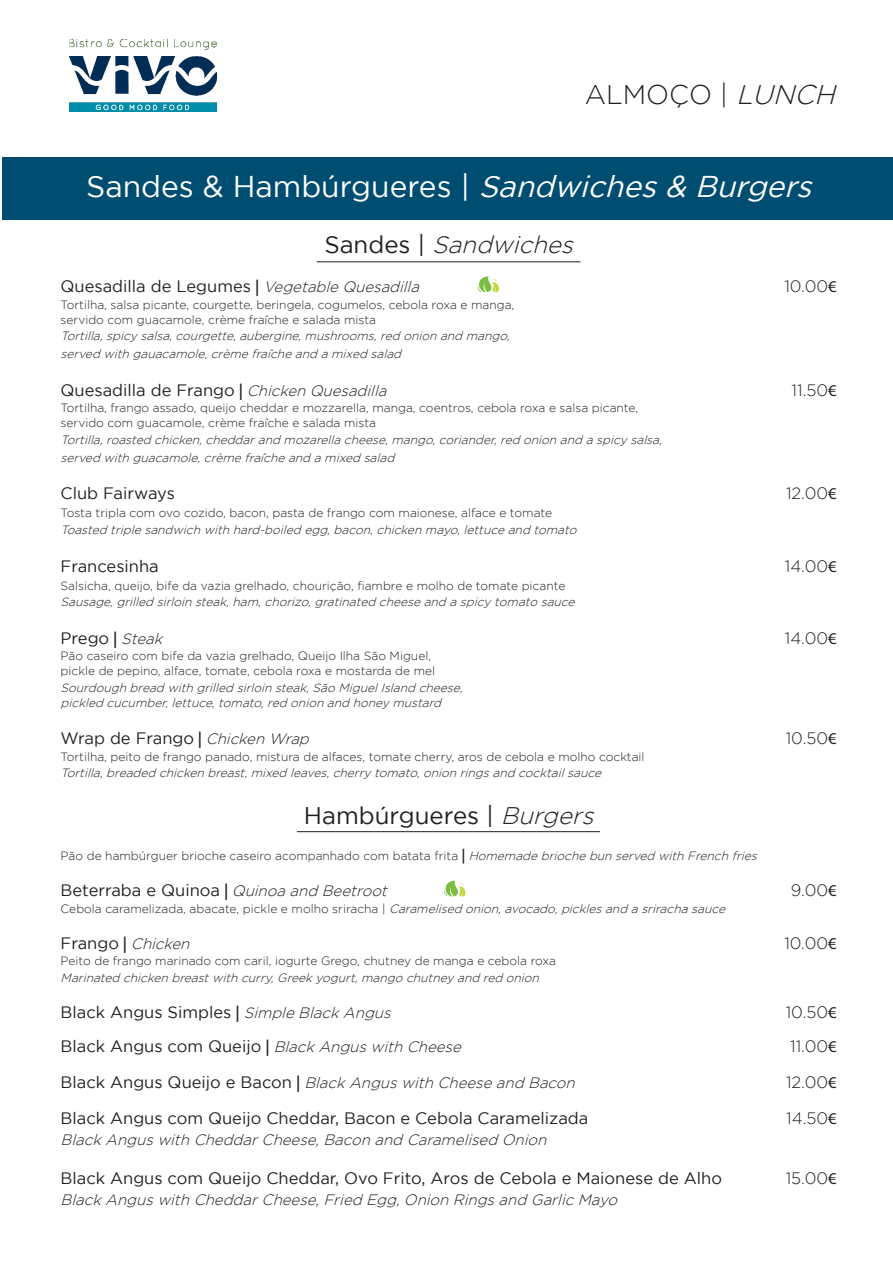
<style>
.page{position:relative;width:893px;height:1263px;background:#fff}
.page>*{position:absolute;margin:0;border:0;box-sizing:border-box;transform-origin:0 0}
.t1{font:30px "Gotham";color:#fff}
.t2{font:300 27px "Gotham";color:#231f20}
.t3{font:24px "Gotham";color:#231f20}
.t4{font:italic 300 24px "Gotham";color:#231f20}
.t5{font:16.5px "Gotham";color:#231f20}
.t6{font:300 16.5px "Gotham";color:#231f20}
.t7{font:italic 300 15px "Gotham";color:#231f20}
.t8{font:italic 300 12px "Gotham";color:#231f20}
.t9{font:300 12px "Gotham";color:#231f20}
.s1{font-style:italic}
.s2{font-weight:400;font-style:normal}
.s3{font-family:"Oregon LDO";font-weight:700}
.s4{font-weight:300;font-style:italic;font-size:15px}
.s5{font-family:"Myriad Pro";font-weight:400}
.s6{font-weight:300;font-style:italic}
.s7{font-family:"Oregon LDO";font-weight:700;font-size:15px}
.s8{font-weight:400;font-style:normal;font-size:16.5px}
.s9{font-family:"Oregon LDO";font-weight:700;font-style:normal;font-size:16.5px}
.s10{font-style:normal}
</style>
<div class="page">
<div style="left:2px;top:157px;width:891px;height:63px;background:#004d72"></div>
<svg style="left:444px;top:880px;width:22px;height:17px"></svg>
<svg style="left:477px;top:276px;width:22px;height:17px"></svg>
<hr style="left:297px;top:831px;width:303px;height:1px;background:#231f20">
<hr style="left:317px;top:261px;width:263px;height:1px;background:#231f20">
<img style="left:69px;top:39px;width:148px;height:73px">
<p class="t2" style="left:585px;top:80px;width:259px">ALMOÇO | <span class="s1">LUNCH</span></p>
<p class="t1" style="left:86px;top:169px;width:735px">Sandes &amp; Hambúrgueres | <span class="s1">Sandwiches&amp; Burgers</span></p>
<p class="t4" style="left:324px;top:232px;width:257px"><span class="s2">S a n d e s |</span> Sandwiches</p>
<p class="t5" style="left:61px;top:277px;width:364px">Quesadilla de Legumes <span class="s3">|</span> <span class="s4">Vegetable Quesadilla</span></p>
<p class="t6" style="left:784px;top:278px;width:54px">10.00<span class="s5">€</span></p>
<p class="t9" style="left:61px;top:298px;width:455px">Tortilha, salsa picante, courgette, beringela, cogumelos, cebola roxa e manga,</p>
<p class="t9" style="left:61px;top:313px;width:317px">servido com guacamole, crème fraîche e salada mista</p>
<p class="t8" style="left:61px;top:330px;width:454px">Tortilla,spicy salsa,courgette,aubergine,mushrooms,red onion and mango,</p>
<p class="t8" style="left:61px;top:348px;width:346px">served with gauacamole,crème fraîche and a mixed salad</p>
<p class="t5" style="left:61px;top:381px;width:332px">Quesadilla de Frango <span class="s3">|</span> <span class="s4">Chicken Quesadilla</span></p>
<p class="t6" style="left:792px;top:381px;width:47px">11.50<span class="s5">€</span></p>
<p class="t9" style="left:61px;top:402px;width:579px">Tortilha, frango assado, queijo cheddar e mozzarella, manga, coentros, cebola roxa e salsa picante,</p>
<p class="t9" style="left:61px;top:417px;width:317px">servido com guacamole, crème fraîche e salada mista</p>
<p class="t8" style="left:61px;top:433px;width:606px">Tortilla,roasted chicken,cheddarand mozarella cheese,mango,coriander,red onion and a spicy salsa,</p>
<p class="t8" style="left:61px;top:451px;width:339px">served with guacamole,crème fraîche and a mixed salad</p>
<p class="t5" style="left:61px;top:484px;width:116px">Club Fairways</p>
<p class="t6" style="left:786px;top:485px;width:52px">12.00<span class="s5">€</span></p>
<p class="t9" style="left:61px;top:507px;width:493px">Tosta tripla com ovo cozido, bacon, pasta de frango com maionese, alface e tomate</p>
<p class="t8" style="left:61px;top:523px;width:521px">Toasted triple sandwich with hard-boiled egg,bacon,chicken mayo,lettuce and tomato</p>
<p class="t5" style="left:61px;top:556px;width:100px">Francesinha</p>
<p class="t6" style="left:785px;top:557px;width:53px">14.00<span class="s5">€</span></p>
<p class="t9" style="left:61px;top:579px;width:506px">Salsicha, queijo, bife da vazia grelhado, chourição, fiambre e molho de tomate picante</p>
<p class="t8" style="left:61px;top:595px;width:519px">Sausage,grilled sirloin steak,ham,chorizo,gratinated cheese and a spicy tomato sauce</p>
<p class="t5" style="left:61px;top:628px;width:107px">Prego <span class="s3">|</span> <span class="s4">Steak</span></p>
<p class="t6" style="left:785px;top:629px;width:53px">14.00<span class="s5">€</span></p>
<p class="t9" style="left:61px;top:649px;width:372px">Pão caseiro com bife da vazia grelhado, Queijo Ilha São Miguel,</p>
<p class="t9" style="left:61px;top:664px;width:376px">pickle de pepino, alface, tomate, cebola roxa e mostarda de mel</p>
<p class="t8" style="left:61px;top:681px;width:407px">Sourdough bread with grilled sirloin steak,São MiguelIsland cheese,</p>
<p class="t8" style="left:61px;top:696px;width:386px">pickled cucumber,lettuce,tomato,red onion and honey mustard</p>
<p class="t5" style="left:61px;top:729px;width:254px">Wra p d e F ra n g o <span class="s3">|</span> <span class="s4">Chicken Wrap</span></p>
<p class="t6" style="left:786px;top:729px;width:52px">10.50<span class="s5">€</span></p>
<p class="t9" style="left:61px;top:750px;width:585px">Tortilha, peito de frango panado, mistura de alfaces, tomate cherry, aros de cebola e molho cocktail</p>
<p class="t8" style="left:61px;top:766px;width:545px">Tortilla,breaded chicken breast,mixed leaves,cherry tomato,onion ringsand cocktailsauce</p>
<p class="t3" style="left:304px;top:802px;width:298px">Hambúrgueres | <span class="s6">Burgers</span></p>
<p class="t9" style="left:61px;top:849px;width:701px">Pão de hambúrguer brioche caseiro acompanhado com batata frita <span class="s7">|</span> <span class="s1">Homemade brioche bun served with French fries</span></p>
<p class="t7" style="left:61px;top:883px;width:332px"><span class="s8">B e te r ra b a e Q u i n o a</span> <span class="s9">|</span> Quinoa and Beetroot</p>
<p class="t6" style="left:791px;top:881px;width:47px">9.00<span class="s5">€</span></p>
<p class="t8" style="left:61px;top:902px;width:669px"><span class="s10">C e b o l a c a ra m e l i z a d a , a b a c a t e , p i c k l e e m o l h o s r i ra c h a |</span> Caramelised onion,avocado,picklesand a sriracha sauce</p>
<p class="t7" style="left:61px;top:935px;width:135px"><span class="s8">F r a n g o</span> <span class="s9">|</span> Chicken</p>
<p class="t6" style="left:784px;top:934px;width:54px">10.00<span class="s5">€</span></p>
<p class="t9" style="left:61px;top:954px;width:497px">Peito de frango marinado com caril, iogurte Grego, chutney de manga e cebola roxa</p>
<p class="t8" style="left:61px;top:971px;width:483px">Marinated chicken breastwith curry,Greek yogurt,mango chutney and red onion</p>
<p class="t5" style="left:61px;top:1003px;width:336px">Black Angus Simples <span class="s3">|</span> <span class="s4">Simple Black Angus</span></p>
<p class="t6" style="left:786px;top:1003px;width:52px">10.50<span class="s5">€</span></p>
<p class="t7" style="left:61px;top:1039px;width:406px"><span class="s8">Black Angus com Queijo</span> <span class="s9">|</span> Black Anguswith Cheese</p>
<p class="t6" style="left:790px;top:1037px;width:48px">11.00<span class="s5">€</span></p>
<p class="t7" style="left:61px;top:1075px;width:520px"><span class="s8">B l a c k A n g u s Q u e i j o e B a c o n</span> <span class="s9">|</span> Black Anguswith Cheese and Bacon</p>
<p class="t6" style="left:786px;top:1073px;width:52px">12.00<span class="s5">€</span></p>
<p class="t5" style="left:61px;top:1109px;width:529px">Black Angus com Queijo Cheddar, Bacon e Cebola Caramelizada</p>
<p class="t6" style="left:786px;top:1109px;width:52px">14.50<span class="s5">€</span></p>
<p class="t7" style="left:61px;top:1132px;width:491px">Black Anguswith CheddarCheese,Bacon and Caramelised Onion</p>
<p class="t5" style="left:61px;top:1169px;width:663px">Black Angus com Queijo Cheddar, Ovo Frito, Aros de Cebola e Maionese de Alho</p>
<p class="t6" style="left:786px;top:1169px;width:52px">15.00<span class="s5">€</span></p>
<p class="t7" style="left:61px;top:1192px;width:562px">Black Anguswith CheddarCheese,Fried Egg,Onion Ringsand Garlic Mayo</p>
</div>
